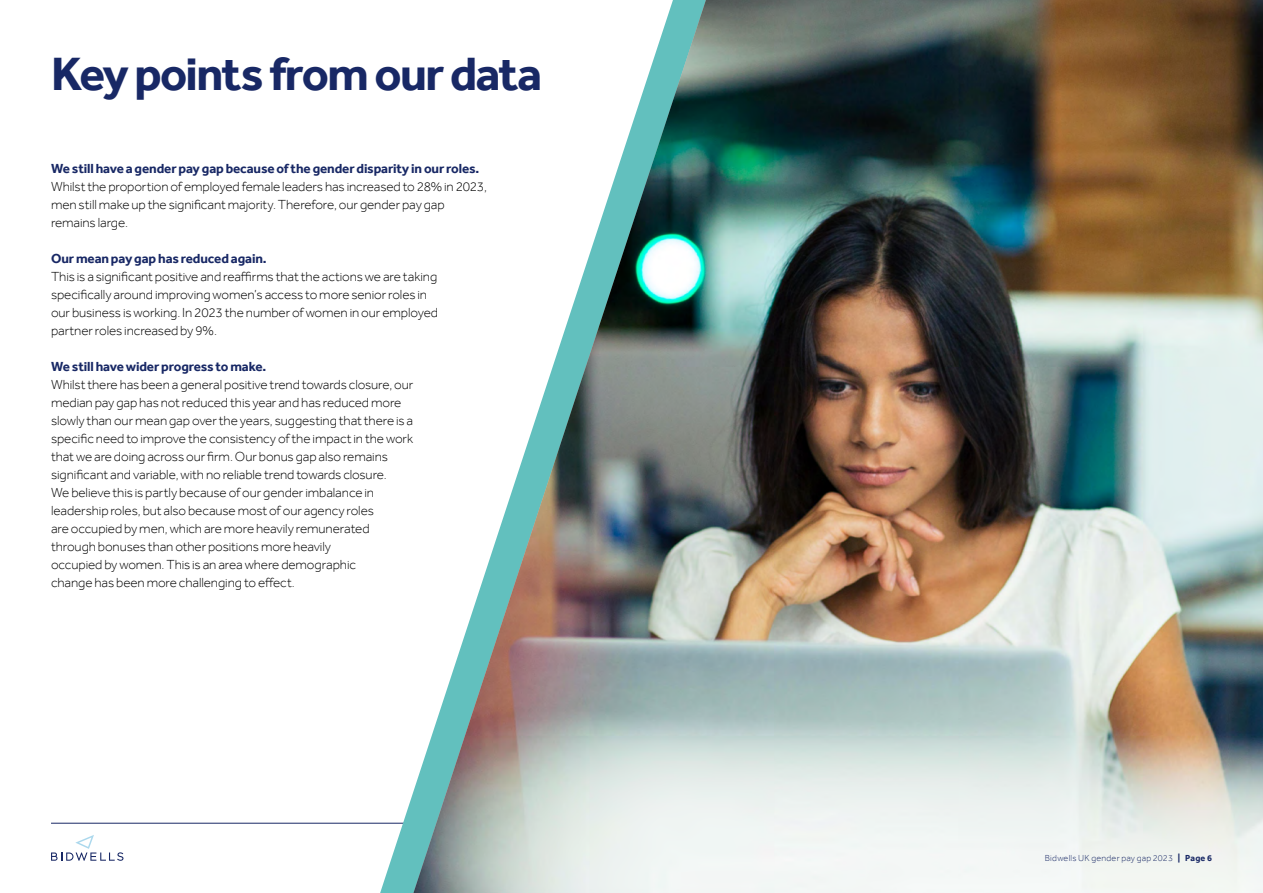
<style>
.page{position:relative;width:1263px;height:893px;background:#fff}
.page>*{position:absolute;margin:0;border:0;box-sizing:border-box;transform-origin:0 0}
.t1{font:700 48px "Effra";letter-spacing:-.035em;color:#182865}
.t2{font:300 13.5px/18px "Effra";letter-spacing:-.005em;color:#000}
.t3{font:700 13.5px "Effra";letter-spacing:-.01em;color:#182865}
.t4{font:300 9px "Effra";letter-spacing:.025em;color:#182865}
.s1{font-weight:700}
</style>
<div class="page">
<svg style="left:51px;top:835px;width:72px;height:26px"></svg>
<hr style="left:51px;top:823px;width:1161px;height:1px;background:#182865">
<img style="left:413px;top:0;width:850px;height:893px">
<h1 class="t1" style="left:51px;top:45px;width:493px">Key points from our data</h1>
<p class="t3" style="left:51px;top:160px;width:430px">We still have a gender pay gap because of the gender disparity in our roles.</p>
<p class="t2" style="left:51px;top:177px;width:438px">Whilst the proportion of employed female leaders has increased to 28% in 2023, men still make up the significant majority. Therefore, our gender pay gap remains large.</p>
<p class="t3" style="left:51px;top:250px;width:217px">Our mean pay gap has reduced again.</p>
<p class="t2" style="left:51px;top:267px;width:388px">This is a significant positive and reaffirms that the actions we are taking specifically around improving women’s access to more senior roles in our business is working. In 2023 the number of women in our employed partner roles increased by 9%.</p>
<p class="t3" style="left:51px;top:358px;width:217px">We still have wider progress to make.</p>
<p class="t2" style="left:51px;top:375px;width:364px">Whilst there has been a general positive trend towards closure, our median pay gap has not reduced this year and has reduced more slowly than our mean gap over the years, suggesting that there is a specific need to improve the consistency of the impact in the work that we are doing across our firm. Our bonus gap also remains significant and variable, with no reliable trend towards closure.<br>We believe this is partly because of our gender imbalance in leadership roles, but also because most of our agency roles<br>are occupied by men, which are more heavily remunerated through bonuses than other positions more heavily<br>occupied by women. This is an area where demographic<br>change has been more challenging to effect.</p>
<p class="t4" style="left:1045px;top:852px;width:169px">Bidwells UK gender pay gap 2023 <span class="s1">| Page 6</span></p>
</div>
